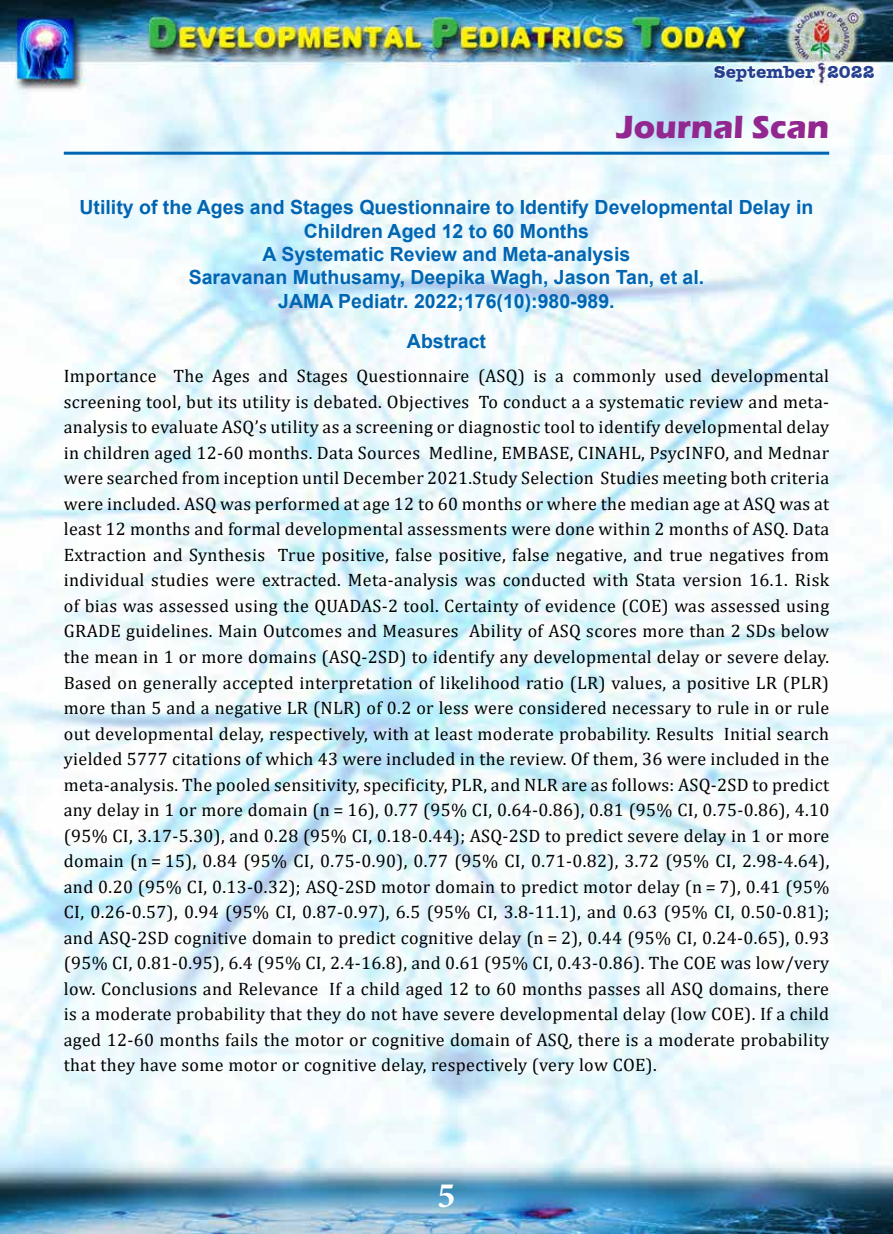
<style>
.page{position:relative;width:893px;height:1234px;background:#fff}
.page>*{position:absolute;margin:0;border:0;box-sizing:border-box;transform-origin:0 0}
.t1{font:700 36px "Minion Pro";color:#fff}
.t2{font:700 33px "Eras ITC";color:#92278f}
.t3{font:700 19.5px/23.4px "Arial";color:#0065b2;text-align:center}
.t4{font:18px/25.5px "Cambria";letter-spacing:.02em;color:#000;text-align:justify}
.t5{font:700 18px "Amer Typewriter IT Cby BT";color:#25408f}
</style>
<div class="page">
<img style="left:0;top:0;width:893px;height:1233px">
<svg style="left:713px;top:57px;width:104px;height:26px"></svg>
<svg style="left:826px;top:64px;width:50px;height:16px"></svg>
<hr style="left:64px;top:152px;width:765px;height:3px;background:#0065b2">
<p class="t5" style="left:714px;top:60px;width:162px">September 2022</p>
<h2 class="t2" style="left:617px;top:108px;width:214px">Journal Scan</h2>
<p class="t3" style="left:79px;top:196px;width:735px">Utility of the Ages and Stages Questionnaire to Identify Developmental Delay in Children Aged 12 to 60 Months<br>A Systematic Review and Meta-analysis<br>Saravanan Muthusamy, Deepika Wagh, Jason Tan, et al.<br>JAMA Pediatr. 2022;176(10):980-989.</p>
<p class="t3" style="left:407px;top:330px;width:81px">Abstract</p>
<p class="t4" style="left:64px;top:363px;width:767px">Importance The Ages and Stages Questionnaire (ASQ) is a commonly used developmental screening tool, but its utility is debated. Objectives To conduct a a systematic review and meta&shy;analysis to evaluate ASQ’s utility as a screening or diagnostic tool to identify developmental delay in children aged 12-60 months. Data Sources Medline, EMBASE, CINAHL, PsycINFO, and Mednar were searched from inception until December 2021.Study Selection Studies meeting both criteria were included. ASQ was performed at age 12 to 60 months or where the median age at ASQ was at least 12 months and formal developmental assessments were done within 2 months of ASQ. Data Extraction and Synthesis True positive, false positive, false negative, and true negatives from individual studies were extracted. Meta-analysis was conducted with Stata version 16.1. Risk of bias was assessed using the QUADAS-2 tool. Certainty of evidence (COE) was assessed using GRADE guidelines. Main Outcomes and Measures Ability of ASQ scores more than 2 SDs below the mean in 1 or more domains (ASQ-2SD) to identify any developmental delay or severe delay.<br>Based on generally accepted interpretation of likelihood ratio (LR) values, a positive LR (PLR) more than 5 and a negative LR (NLR) of 0.2 or less were considered necessary to rule in or rule out developmental delay, respectively, with at least moderate probability. Results Initial search yielded 5777 citations of which 43 were included in the review. Of them, 36 were included in the meta-analysis. The pooled sensitivity, specificity, PLR, and NLR are as follows: ASQ-2SD to predict any delay in 1 or more domain (n = 16), 0.77 (95% CI, 0.64-0.86), 0.81 (95% CI, 0.75-0.86), 4.10 (95% CI, 3.17-5.30), and 0.28 (95% CI, 0.18-0.44); ASQ-2SD to predict severe delay in 1 or more domain (n = 15), 0.84 (95% CI, 0.75-0.90), 0.77 (95% CI, 0.71-0.82), 3.72 (95% CI, 2.98-4.64), and 0.20 (95% CI, 0.13-0.32); ASQ-2SD motor domain to predict motor delay (n = 7), 0.41 (95% CI, 0.26-0.57), 0.94 (95% CI, 0.87-0.97), 6.5 (95% CI, 3.8-11.1), and 0.63 (95% CI, 0.50-0.81); and ASQ-2SD cognitive domain to predict cognitive delay (n = 2), 0.44 (95% CI, 0.24-0.65), 0.93 (95% CI, 0.81-0.95), 6.4 (95% CI, 2.4-16.8), and 0.61 (95% CI, 0.43-0.86). The COE was low/very low. Conclusions and Relevance If a child aged 12 to 60 months passes all ASQ domains, there is a moderate probability that they do not have severe developmental delay (low COE). If a child aged 12-60 months fails the motor or cognitive domain of ASQ, there is a moderate probability that they have some motor or cognitive delay, respectively (very low COE).</p>
<h1 class="t1" style="left:437px;top:1169px;width:19px">5</h1>
</div>
